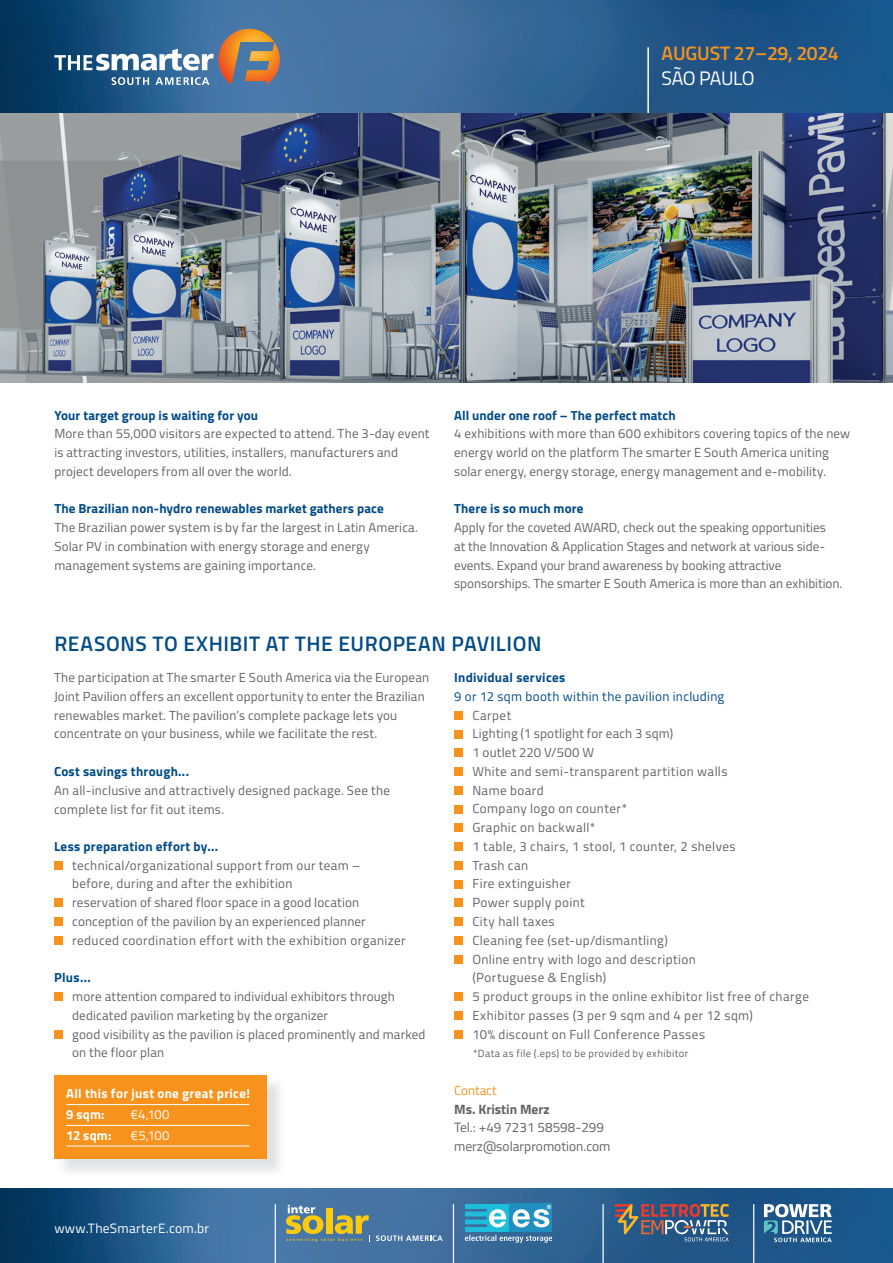
<style>
.page{position:relative;width:893px;height:1263px;background:#fff}
.page>*{position:absolute;margin:0;border:0;box-sizing:border-box;transform-origin:0 0}
.t1{font:600 21px "Titillium";letter-spacing:.025em;color:#004b87}
.t2{font:600 19.5px "Titillium";letter-spacing:-.02em;color:#f7931d}
.t3{font:19.5px "Titillium";letter-spacing:-.025em;color:#fff}
.t4{font:13.5px/18.8px "Titillium";color:#636366}
.t5{font:13.5px "Titillium";letter-spacing:.02em;color:#fff}
.t6{font:700 13.5px "Titillium";color:#636366}
.t7{font:13.2px/18.8px "Titillium";letter-spacing:.015em;color:#636366}
.t8{font:700 13.2px "Titillium";letter-spacing:.015em;color:#004b87}
.t9{font:13.2px "Titillium";letter-spacing:.025em;color:#004b87}
.t10{font:700 13.2px/21px "Titillium";letter-spacing:.025em;color:#fff}
.t11{font:13.2px "Titillium";letter-spacing:.005em;color:#fff}
.t12{font:13.2px "Titillium";color:#f7931d}
.t13{font:10.5px "Titillium";letter-spacing:.04em;color:#636366}
</style>
<div class="page">
<img style="left:0;top:0;width:893px;height:114px">
<hr style="left:647px;top:47px;width:2px;height:67px;background:#fff">
<img style="left:0;top:1188px;width:893px;height:75px">
<svg style="left:54px;top:49px;width:160px;height:22px"></svg>
<svg style="left:112px;top:77px;width:37px;height:8px"></svg>
<svg style="left:155px;top:77px;width:54px;height:8px"></svg>
<img style="left:218px;top:29px;width:62px;height:56px">
<img style="left:0;top:114px;width:893px;height:268px">
<div style="left:454px;top:711px;width:9px;height:9px;background:#f7931d"></div>
<div style="left:454px;top:730px;width:9px;height:8px;background:#f7931d"></div>
<div style="left:454px;top:749px;width:9px;height:8px;background:#f7931d"></div>
<div style="left:454px;top:767px;width:9px;height:9px;background:#f7931d"></div>
<div style="left:454px;top:786px;width:9px;height:9px;background:#f7931d"></div>
<div style="left:454px;top:805px;width:9px;height:8px;background:#f7931d"></div>
<div style="left:454px;top:824px;width:9px;height:8px;background:#f7931d"></div>
<div style="left:454px;top:842px;width:9px;height:9px;background:#f7931d"></div>
<div style="left:454px;top:861px;width:9px;height:9px;background:#f7931d"></div>
<div style="left:454px;top:880px;width:9px;height:8px;background:#f7931d"></div>
<div style="left:454px;top:899px;width:9px;height:8px;background:#f7931d"></div>
<div style="left:454px;top:917px;width:9px;height:9px;background:#f7931d"></div>
<div style="left:454px;top:936px;width:9px;height:9px;background:#f7931d"></div>
<div style="left:454px;top:955px;width:9px;height:8px;background:#f7931d"></div>
<div style="left:454px;top:992px;width:9px;height:9px;background:#f7931d"></div>
<div style="left:454px;top:1011px;width:9px;height:9px;background:#f7931d"></div>
<div style="left:454px;top:1030px;width:9px;height:8px;background:#f7931d"></div>
<div style="left:54px;top:861px;width:9px;height:9px;background:#f7931d"></div>
<div style="left:54px;top:899px;width:9px;height:8px;background:#f7931d"></div>
<div style="left:54px;top:917px;width:9px;height:9px;background:#f7931d"></div>
<div style="left:54px;top:936px;width:9px;height:9px;background:#f7931d"></div>
<div style="left:54px;top:992px;width:9px;height:9px;background:#f7931d"></div>
<div style="left:54px;top:1030px;width:9px;height:8px;background:#f7931d"></div>
<hr style="left:275px;top:1204px;width:1px;height:59px;background:#fff">
<hr style="left:453px;top:1204px;width:1px;height:59px;background:#fff">
<hr style="left:602px;top:1204px;width:2px;height:59px;background:#fff">
<hr style="left:753px;top:1204px;width:1px;height:59px;background:#fff">
<svg style="left:286px;top:1205px;width:84px;height:37px;background:#8b9672"></svg>
<svg style="left:376px;top:1235px;width:67px;height:6px"></svg>
<svg style="left:465px;top:1204px;width:87px;height:39px;background:#56a8c9"></svg>
<svg style="left:764px;top:1204px;width:68px;height:38px"></svg>
<svg style="left:614px;top:1204px;width:115px;height:37px;background:#64697b"></svg>
<div style="left:54px;top:1075px;width:213px;height:84px;background:#f7931d"></div>
<hr style="left:66px;top:1125px;width:183px;height:1px;background:#fff">
<hr style="left:66px;top:1145px;width:183px;height:1px;background:#fff">
<hr style="left:66px;top:1104px;width:183px;height:1px;background:#fff">
<h2 class="t2" style="left:662px;top:39px;width:179px">AUGUST 27–29, 2024</h2>
<h2 class="t3" style="left:662px;top:64px;width:95px">SÃO PAULO</h2>
<p class="t8" style="left:54px;top:405px;width:205px">Your target group is waiting for you</p>
<p class="t7" style="left:54px;top:424px;width:377px">More than 55,000 visitors are expected to attend. The 3-day event is attracting investors, utilities, installers, manufacturers and project developers from all over the world.</p>
<p class="t8" style="left:54px;top:499px;width:331px">The Brazilian non-hydro renewables market gathers pace</p>
<p class="t7" style="left:54px;top:518px;width:365px">The Brazilian power system is by far the largest in Latin America.<br>Solar PV in combination with energy storage and energy management systems are gaining importance.</p>
<p class="t8" style="left:454px;top:405px;width:223px">All under one roof – The perfect match</p>
<p class="t7" style="left:454px;top:424px;width:398px">4 exhibitions with more than 600 exhibitors covering topics of the new energy world on the platform The smarter E South America uniting solar energy, energy storage, energy management and e-mobility.</p>
<p class="t8" style="left:454px;top:499px;width:131px">There is so much more</p>
<p class="t7" style="left:454px;top:518px;width:390px">Apply for the coveted AWARD, check out the speaking opportunities<br>at the Innovation &amp; Application Stages and network at various side&shy;events. Expand your brand awareness by booking attractive sponsorships. The smarter E South America is more than an exhibition.</p>
<h1 class="t1" style="left:54px;top:628px;width:488px">REASONS TO EXHIBIT AT THE EUROPEAN PAVILION</h1>
<p class="t7" style="left:54px;top:667px;width:377px">The participation at The smarter E South America via the European Joint Pavilion offers an excellent opportunity to enter the Brazilian renewables market. The pavilion’s complete package lets you concentrate on your business, while we facilitate the rest.</p>
<p class="t8" style="left:54px;top:761px;width:137px">Cost savings through...</p>
<p class="t7" style="left:54px;top:780px;width:338px">An all-inclusive and attractively designed package. See the complete list for fit out items.</p>
<p class="t8" style="left:54px;top:836px;width:166px">Less preparation effort by...</p>
<p class="t7" style="left:72px;top:855px;width:335px">technical/organizational support from our team –<br>before, during and after the exhibition<br>reservation of shared floor space in a good location conception of the pavilion by an experienced planner reduced coordination effort with the exhibition organizer</p>
<p class="t8" style="left:54px;top:967px;width:38px">Plus...</p>
<p class="t7" style="left:72px;top:986px;width:355px">more attention compared to individual exhibitors through dedicated pavilion marketing by the organizer<br>good visibility as the pavilion is placed prominently and marked on the floor plan</p>
<p class="t10" style="left:66px;top:1082px;width:185px">All this for just one great price!<br>9 sqm:</p>
<p class="t8" style="left:454px;top:667px;width:113px">Individual services</p>
<p class="t9" style="left:454px;top:687px;width:272px">9 or 12 sqm booth within the pavilion including</p>
<p class="t7" style="left:472px;top:705px;width:338px">Carpet<br>Lighting (1 spotlight for each 3 sqm)<br>1 outlet 220 V/500 W<br>White and semi-transparent partition walls<br>Name board<br>Company logo on counter*<br>Graphic on backwall*<br>1 table, 3 chairs, 1 stool, 1 counter, 2 shelves<br>Trash can<br>Fire extinguisher<br>Power supply point<br>City hall taxes<br>Cleaning fee (set-up/dismantling)<br>Online entry with logo and description<br>(Portuguese &amp; English)<br>5 product groups in the online exhibitor list free of charge<br>Exhibitor passes (3 per 9 sqm and 4 per 12 sqm)<br>10% discount on Full Conference Passes</p>
<p class="t13" style="left:473px;top:1046px;width:217px">*Data as file (.eps) to be provided by exhibitor</p>
<p class="t12" style="left:454px;top:1080px;width:44px">Contact</p>
<p class="t6" style="left:454px;top:1098px;width:97px">Ms. Kristin Merz</p>
<p class="t4" style="left:454px;top:1117px;width:158px">Tel.: +49 7231 58598-299 merz@solarpromotion.com</p>
<p class="t11" style="left:131px;top:1105px;width:40px">€4,100</p>
<p class="t10" style="left:66px;top:1124px;width:47px">12 sqm:</p>
<p class="t11" style="left:131px;top:1126px;width:40px">€5,100</p>
<p class="t5" style="left:54px;top:1218px;width:156px">www.TheSmarterE.com.br</p>
</div>
